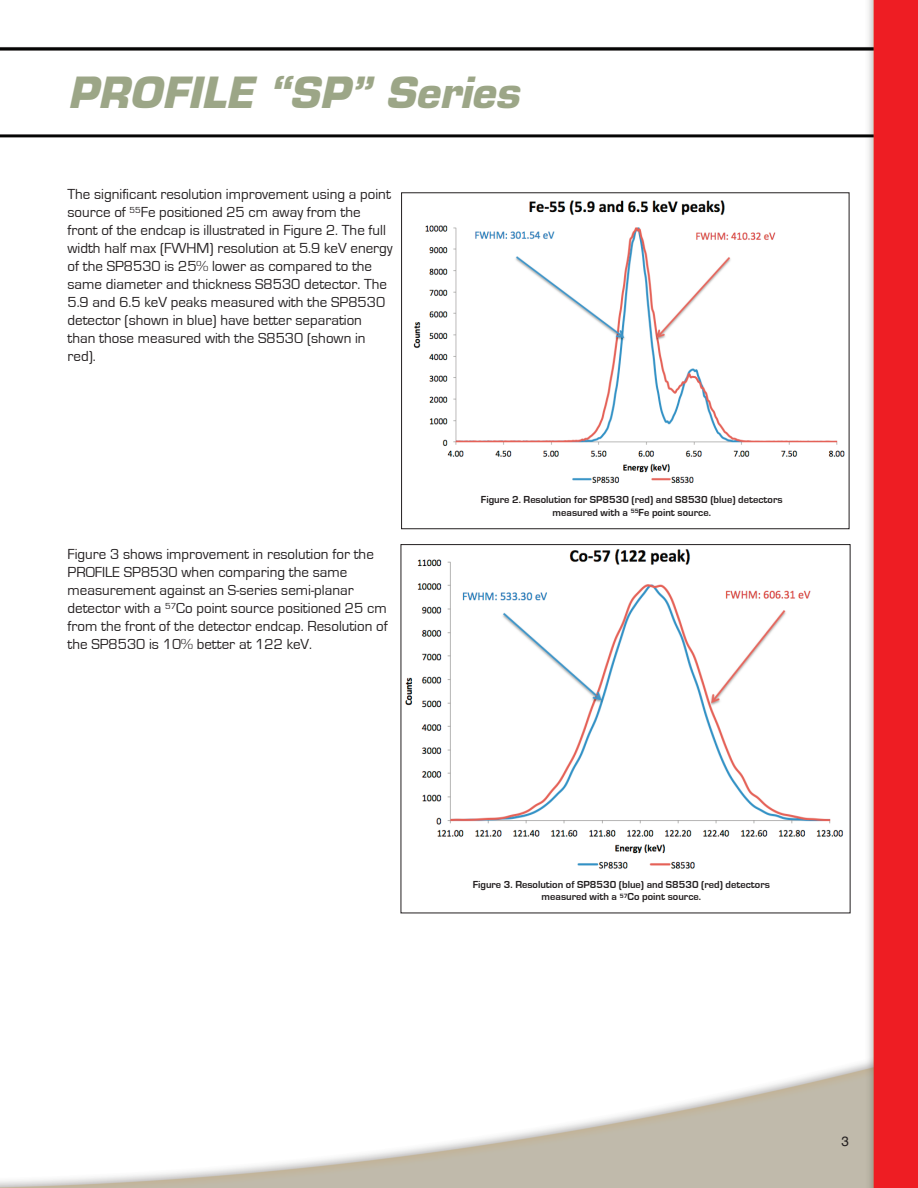
<style>
.page{position:relative;width:918px;height:1188px;background:#fff}
.page>*{position:absolute;margin:0;border:0;box-sizing:border-box;transform-origin:0 0}
.t1{font:italic 700 45px "EGG Eurostile";color:#9ca687}
.t2{font:15px/18px "Eurostile";color:#231f20}
.t3{font:13.5px "Helvetica";color:#231f20}
.t4{font:700 10.5px/12.6px "Eurostile";color:#231f20;text-align:center}
</style>
<div class="page">
<img style="left:0;top:0;width:918px;height:1188px">
<div style="left:402px;top:193px;width:447px;height:336px;background:#fff"></div>
<img style="left:413px;top:200px;width:432px;height:283px">
<div style="left:401px;top:192px;width:448px;height:337px;border:1px solid #231f20"></div>
<div style="left:401px;top:545px;width:449px;height:368px;background:#fff"></div>
<img style="left:405px;top:549px;width:438px;height:320px">
<h1 class="t1" style="left:68px;top:66px;width:453px">PROFILE “SP” Series</h1>
<p class="t2" style="left:67px;top:186px;width:327px">The significant resolution improvement using a point source of <sup>55</sup>Fe positioned 25 cm away from the front of the endcap is illustrated in Figure 2. The full width half max (FWHM) resolution at 5.9 keV energy of the SP8530 is 25% lower as compared to the same diameter and thickness S8530 detector. The 5.9 and 6.5 keV peaks measured with the SP8530 detector (shown in blue) have better separation than those measured with the S8530 (shown in red).</p>
<p class="t2" style="left:67px;top:546px;width:322px">Figure 3 shows improvement in resolution for the PROFILE SP8530 when comparing the same measurement against an S-series semi-planar detector with a <sup>57</sup>Co point source positioned 25 cm from the front of the detector endcap. Resolution of the SP8530 is 10% better at 122 keV.</p>
<p class="t4" style="left:481px;top:495px;width:303px">Figure 2. Resolution for SP8530 (red) and S8530 (blue) detectors measured with a <sup>55</sup>Fe point source.</p>
<p class="t4" style="left:473px;top:879px;width:299px">Figure 3. Resolution of SP8530 (blue) and S8530 (red) detectors measured with a <sup>57</sup>Co point source.</p>
<p class="t3" style="left:841px;top:1133px;width:9px">3</p>
</div>
